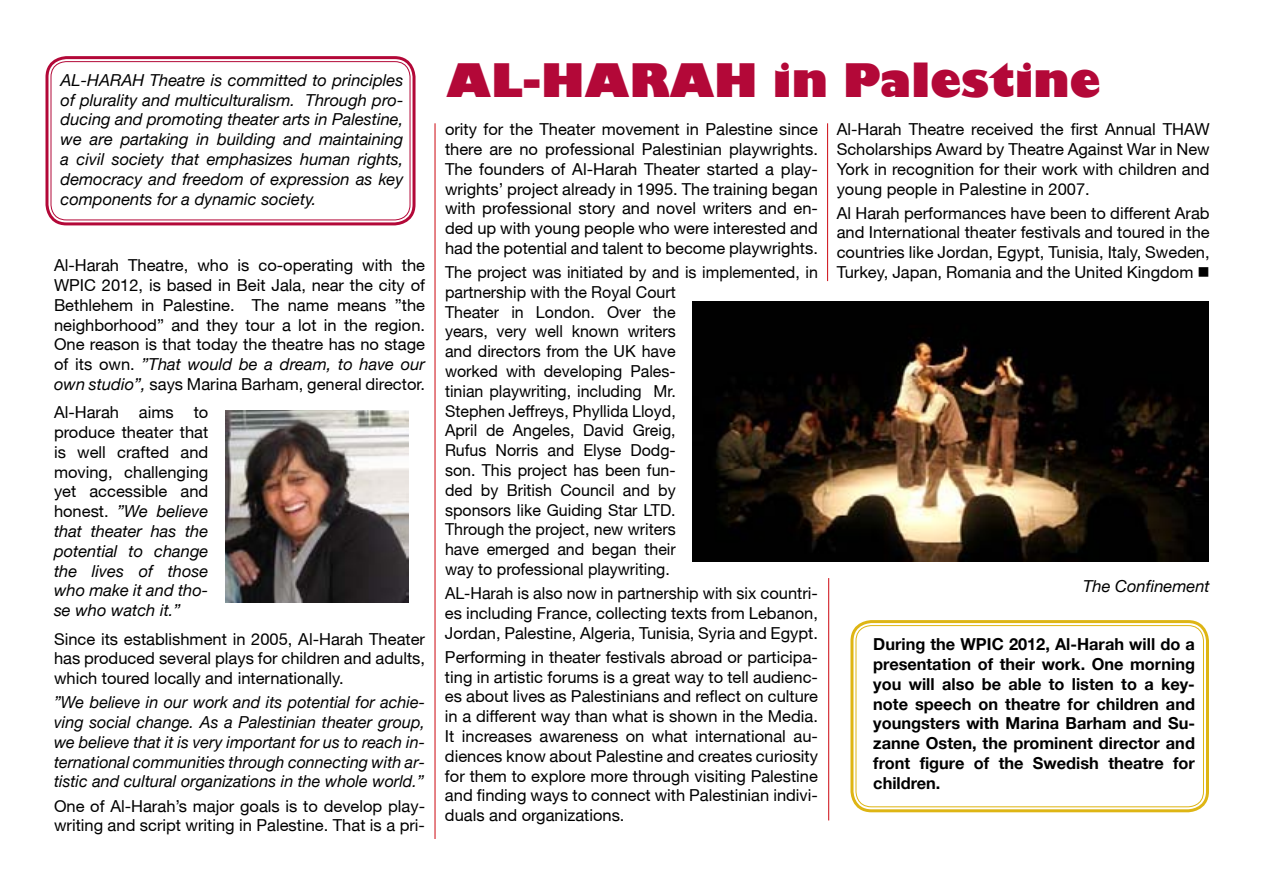
<style>
.page{position:relative;width:1263px;height:893px;background:#fff}
.page>*{position:absolute;margin:0;border:0;box-sizing:border-box;transform-origin:0 0}
.t1{font:800 45px "Gill Sans";color:#b30838}
.t2{font:16.5px/19.8px "Helvetica Neue";color:#000;text-align:justify}
.t3{font:italic 16.5px/19.8px "Helvetica Neue";color:#000;text-align:justify}
.t4{font:700 16.5px/19.8px "Helvetica Neue";color:#000;text-align:justify}
.s1{font-style:italic}
</style>
<div class="page">
<hr style="left:434px;top:123px;width:2px;height:716px;background:#d2232a">
<hr style="left:827px;top:123px;width:1px;height:158px;background:#d2232a">
<div style="left:45px;top:56px;width:370px;height:169px;border:3px solid #b30838;border-radius:20px"></div>
<div style="left:50px;top:61px;width:360px;height:159px;border:1px solid #b30838;border-radius:16px"></div>
<img style="left:225px;top:410px;width:184px;height:192px">
<div style="left:850px;top:620px;width:359px;height:192px;border:3px solid #deb514;border-radius:20px"></div>
<div style="left:855px;top:625px;width:349px;height:182px;border:1px solid #deb514;border-radius:16px"></div>
<img style="left:693px;top:301px;width:516px;height:261px">
<hr style="left:828px;top:578px;width:1px;height:242px;background:#d2232a">
<p class="t3" style="left:61px;top:70px;width:344px">AL-HARAH Theatre is committed to principles of plurality and multiculturalism. Through pro&shy;ducing and promoting theater arts in Palestine, we are partaking in building and maintaining a civil society that emphasizes human rights, democracy and freedom of expression as key components for a dynamic society.</p>
<h1 class="t1" style="left:446px;top:52px;width:656px">AL-HARAH in Palestine</h1>
<p class="t2" style="left:837px;top:119px;width:374px">Al-Harah Theatre received the first Annual THAW Scholarships Award by Theatre Against War in New York in recognition for their work with children and young people in Palestine in 2007.</p>
<p class="t2" style="left:837px;top:203px;width:374px">Al Harah performances have been to different Arab and International theater festivals and toured in the countries like Jordan, Egypt, Tunisia, Italy, Sweden, Turkey, Japan, Romania and the United Kingdom ■</p>
<p class="t2" style="left:445px;top:119px;width:374px">ority for the Theater movement in Palestine since there are no professional Palestinian playwrights.<br>The founders of Al-Harah Theater started a play&shy;wrights’ project already in 1995. The training began with professional story and novel writers and en&shy;ded up with young people who were interested and had the potential and talent to become playwrights.</p>
<p class="t2" style="left:445px;top:262px;width:374px;text-align:left">The project was initiated by and is implemented, in partnership with the Royal Court<br>Theater in London. Over the<br>years, very well known writers<br>and directors from the UK have<br>worked with developing Pales-<br>tinian playwriting, including Mr.<br>Stephen Jeffreys, Phyllida Lloyd,<br>April de Angeles, David Greig,<br>Rufus Norris and Elyse Dodg-<br>son. This project has been fun-<br>ded by British Council and by<br>sponsors like Guiding Star LTD.<br>Through the project, new writers<br>have emerged and began their<br>way to professional playwriting.</p>
<p class="t2" style="left:445px;top:583px;width:374px">AL-Harah is also now in partnership with six countri&shy;es including France, collecting texts from Lebanon, Jordan, Palestine, Algeria, Tunisia, Syria and Egypt.</p>
<p class="t2" style="left:445px;top:647px;width:374px">Performing in theater festivals abroad or participa&shy;ting in artistic forums is a great way to tell audienc&shy;es about lives as Palestinians and reflect on culture in a different way than what is shown in the Media.<br>It increases awareness on what international au&shy;diences know about Palestine and creates curiosity for them to explore more through visiting Palestine and finding ways to connect with Palestinian indivi&shy;duals and organizations.</p>
<p class="t2" style="left:54px;top:255px;width:373px">Al-Harah Theatre, who is co-operating with the WPIC 2012, is based in Beit Jala, near the city of Bethlehem in Palestine. The name means ”the neighborhood” and they tour a lot in the region.<br>One reason is that today the theatre has no stage of its own. <span class="s1">”That would be a dream, to have our own studio”,</span> says Marina Barham, general director.</p>
<p class="t2" style="left:54px;top:402px;width:156px">Al-Harah aims to produce theater that is well crafted and moving, challenging yet accessible and honest. <span class="s1">”We believe that theater has the potential to change the lives of those who make it and tho&shy;se who watch it.”</span></p>
<p class="t2" style="left:54px;top:629px;width:373px">Since its establishment in 2005, Al-Harah Theater has produced several plays for children and adults, which toured locally and internationally.</p>
<p class="t3" style="left:54px;top:692px;width:373px">”We believe in our work and its potential for achie&shy;ving social change. As a Palestinian theater group, we believe that it is very important for us to reach in&shy;ternational communities through connecting with ar&shy;tistic and cultural organizations in the whole world.”</p>
<p class="t2" style="left:54px;top:795px;width:373px">One of Al-Harah’s major goals is to develop play&shy;writing and script writing in Palestine. That is a pri-</p>
<p class="t3" style="left:1083px;top:576px;width:128px">The Confinement</p>
<p class="t4" style="left:873px;top:634px;width:323px">During the WPIC 2012, Al-Harah will do a presentation of their work. One morning you will also be able to listen to a key&shy;note speech on theatre for children and youngsters with Marina Barham and Su&shy;zanne Osten, the prominent director and front figure of the Swedish theatre for children.</p>
</div>
